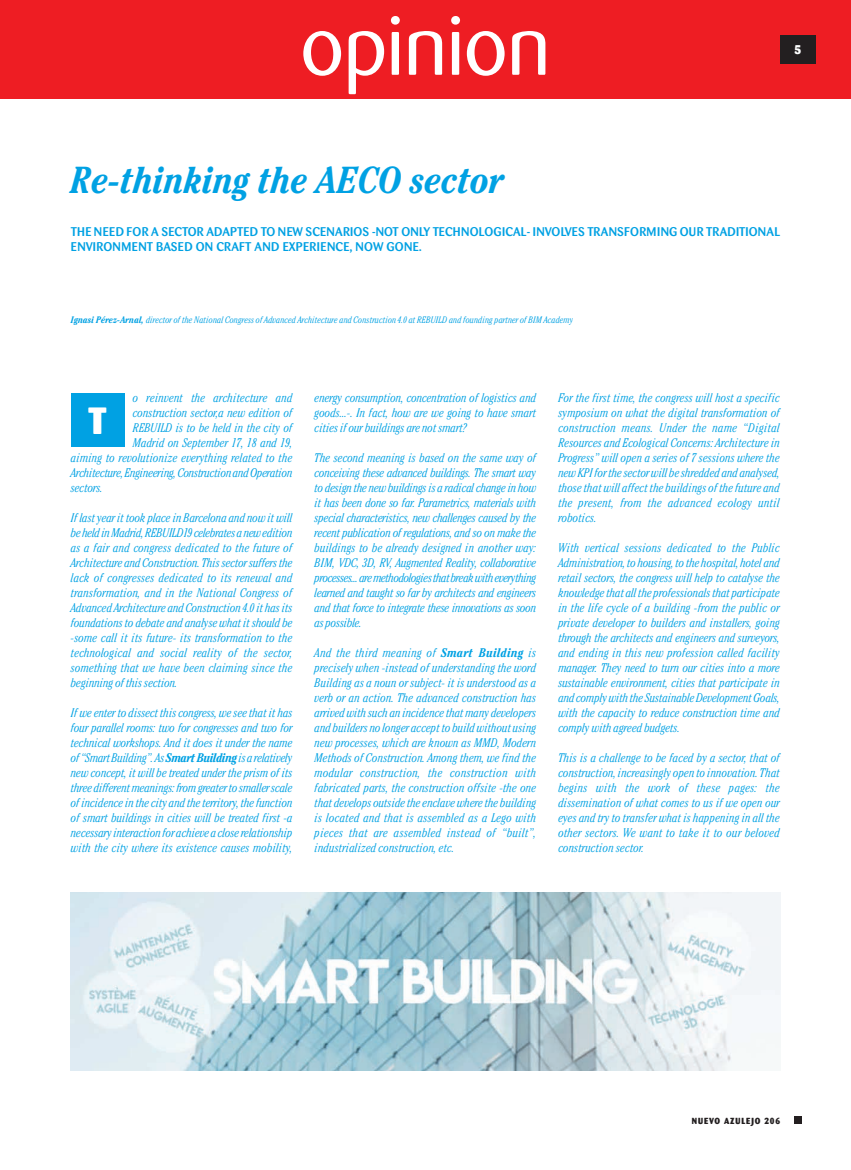
<style>
.page{position:relative;width:851px;height:1170px;background:#fff}
.page>*{position:absolute;margin:0;border:0;box-sizing:border-box;transform-origin:0 0}
.t1{font:82.62px "Barmeno";color:#fff}
.t2{font:italic 700 condensed 37.5px "Cheltenham";color:#00a1e3}
.t3{font:800 37.5px "Barmeno";color:#fff}
.t4{font:italic 300 condensed 12.5px/15px "Cheltenham";color:#00a1e3;text-align:justify}
.t5{font:500 12.5px/15px "Barmeno";letter-spacing:.02em;color:#00a1e3}
.t6{font:italic 300 condensed 12.5px "Cheltenham";letter-spacing:-.025em;color:#00a1e3}
.t7{font:800 12.5px "Barmeno";color:#fff}
.t8{font:italic 300 condensed 9.38px "Cheltenham";color:#00a1e3}
.t9{font:800 8.75px "Barmeno";letter-spacing:.1em;color:#231f20}
.s1{font-weight:700}
</style>
<div class="page">
<div style="left:794px;top:1116px;width:7px;height:7px;background:#231f20"></div>
<div style="left:0;top:0;width:850px;height:99px;background:#ee1d23"></div>
<div style="left:780px;top:35px;width:35px;height:29px;background:#231f20"></div>
<div style="left:71px;top:393px;width:53px;height:53px;background:#00a1e3"></div>
<img style="left:71px;top:892px;width:709px;height:178px">
<h1 class="t1" style="left:300px;top:12px;width:251px">opinion</h1>
<p class="t7" style="left:794px;top:45px;width:8px">5</p>
<h2 class="t2" style="left:71px;top:166px;width:434px">Re-thinking the AECO sector</h2>
<p class="t5" style="left:71px;top:225px;width:710px">THE NEED FOR A SECTOR ADAPTED TO NEW SCENARIOS -NOT ONLY TECHNOLOGICAL- INVOLVES TRANSFORMING OUR TRADITIONAL<br>ENVIRONMENT BASED ON CRAFT AND EXPERIENCE, NOW GONE.</p>
<p class="t8" style="left:71px;top:317px;width:504px"><span class="s1">Ignasi Pérez-Arnal,</span> director of the National Congress of Advanced Architecture and Construction 4.0 at REBUILD and founding partner of BIM Academy</p>
<p class="t4" style="left:133px;top:391px;width:161px">o reinvent the architecture and</p>
<p class="t4" style="left:133px;top:406px;width:161px">construction sector,a new edition of</p>
<p class="t4" style="left:133px;top:421px;width:161px">REBUILD is to be held in the city of</p>
<p class="t4" style="left:133px;top:436px;width:161px">Madrid on September 17, 18 and 19,</p>
<p class="t4" style="left:71px;top:451px;width:223px">aiming to revolutionize everything related to the</p>
<p class="t6" style="left:71px;top:468px;width:223px">Architecture, Engineering, Construction and Operation</p>
<p class="t4" style="left:71px;top:481px;width:33px">sectors.</p>
<p class="t4" style="left:71px;top:511px;width:223px">If last year it took place in Barcelona and now it will be held in Madrid, REBUILD19 celebrates a new edition as a fair and congress dedicated to the future of Architecture and Construction. This sector suffers the lack of congresses dedicated to its renewal and transformation, and in the National Congress of Advanced Architecture and Construction 4.0 it has its foundations to debate and analyse what it should be -some call it its future- its transformation to the technological and social reality of the sector, something that we have been claiming since the beginning of this section.</p>
<p class="t4" style="left:71px;top:706px;width:223px">If we enter to dissect this congress, we see that it has four parallel rooms: two for congresses and two for technical workshops. And it does it under the name of “Smart Building”. As <span class="s1">Smart Building</span>is a relatively new concept, it will be treated under the prism of its three different meanings: from greater to smaller scale of incidence in the city and the territory, the function of smart buildings in cities will be treated first -a necessary interaction for achieve a close relationship with the city where its existence causes mobility,</p>
<h2 class="t3" style="left:88px;top:405px;width:19px">T</h2>
<p class="t4" style="left:314px;top:391px;width:223px">energy consumption, concentration of logistics and goods...-. In fact, how are we going to have smart cities if our buildings are not smart?</p>
<p class="t4" style="left:314px;top:451px;width:223px">The second meaning is based on the same way of conceiving these advanced buildings. The smart way to design the new buildings is a radical change in how it has been done so far. Parametrics, materials with special characteristics, new challenges caused by the recent publication of regulations, and so on make the buildings to be already designed in another way:<br>BIM, VDC, 3D, RV, Augmented Reality, collaborative processes... are methodologies that break with everything learned and taught so far by architects and engineers and that force to integrate these innovations as soon as possible.</p>
<p class="t4" style="left:314px;top:646px;width:223px">And the third meaning of <span class="s1">Smart Building</span> is precisely when -instead of understanding the word Building as a noun or subject- it is understood as a verb or an action. The advanced construction has arrived with such an incidence that many developers and builders no longer accept to build without using new processes, which are known as MMD, Modern Methods of Construction. Among them, we find the modular construction, the construction with fabricated parts, the construction offsite -the one that develops outside the enclave where the building is located and that is assembled as a Lego with pieces that are assembled instead of “built”, industrialized construction, etc.</p>
<p class="t4" style="left:558px;top:391px;width:223px">For the first time, the congress will host a specific symposium on what the digital transformation of construction means. Under the name “Digital Resources and Ecological Concerns: Architecture in Progress” will open a series of 7 sessions where the new KPI for the sector will be shredded and analysed, those that will affect the buildings of the future and the present, from the advanced ecology until robotics.</p>
<p class="t4" style="left:558px;top:541px;width:223px">With vertical sessions dedicated to the Public Administration, to housing, to the hospital, hotel and retail sectors, the congress will help to catalyse the knowledge that all the professionals that participate in the life cycle of a building -from the public or private developer to builders and installers, going through the architects and engineers and surveyors, and ending in this new profession called facility manager. They need to turn our cities into a more sustainable environment, cities that participate in and comply with the Sustainable Development Goals, with the capacity to reduce construction time and comply with agreed budgets.</p>
<p class="t4" style="left:558px;top:751px;width:223px">This is a challenge to be faced by a sector, that of construction, increasingly open to innovation. That begins with the work of these pages: the dissemination of what comes to us if we open our eyes and try to transfer what is happening in all the other sectors. We want to take it to our beloved construction sector.</p>
<p class="t9" style="left:691px;top:1117px;width:90px">NUEVO AZULEJO 206</p>
</div>
